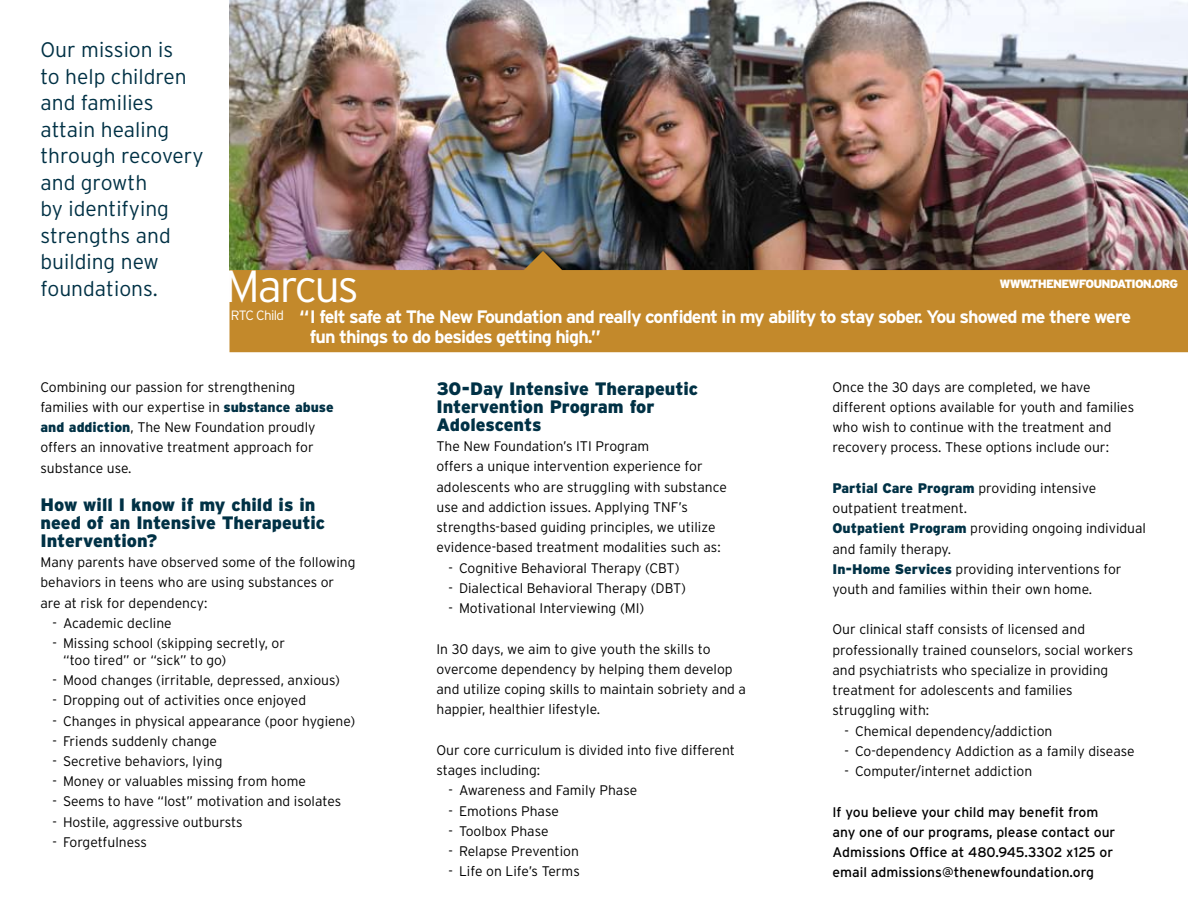
<style>
.page{position:relative;width:1188px;height:918px;background:#fff}
.page>*{position:absolute;margin:0;border:0;box-sizing:border-box;transform-origin:0 0}
.t1{font:300 45px "Interstate";letter-spacing:-.05em;color:#fff}
.t2{font:300 21px/26.5px "Interstate";color:#003145}
.t3{font:900 18px/18px "Interstate";color:#003145}
.t4{font:700 18px/19.5px "Interstate";letter-spacing:-.05em;color:#fff}
.t5{font:300 13.8px/20.2px "Interstate";color:#000}
.t6{font:13.8px/20.2px "Interstate";color:#000}
.t7{font:300 13.5px "Interstate";letter-spacing:-.05em;color:#fff}
.t8{font:900 12px "Interstate";letter-spacing:-.07em;color:#fff}
.s1{font-weight:900;color:#003145}
</style>
<div class="page">
<img style="left:230px;top:0;width:958px;height:251px">
<svg style="left:230px;top:251px;width:958px;height:101px;fill:#c3892b"></svg>
<h2 class="t2" style="left:40px;top:37px;width:165px">Our mission is<br>to help children and families attain healing through recovery and growth<br>by identifying strengths and building new foundations.</h2>
<h1 class="t1" style="left:225px;top:260px;width:136px">Marcus</h1>
<p class="t7" style="left:231px;top:308px;width:55px">RTC Child</p>
<p class="t8" style="left:999px;top:277px;width:88px">www.th en ewfoundation</p>
<p class="t8" style="left:1151px;top:277px;width:28px">.org</p>
<h3 class="t4" style="left:310px;top:307px;width:823px;text-indent:-10px">“ I felt safe at The New Foundation and really confident in my ability to stay sober. You showed me there were fun things to do besides getting high.”</h3>
<p class="t5" style="left:40px;top:377px;width:295px">Combining our passion for strengthening families with our expertise in <span class="s1">substance abuse and addiction</span>, The New Foundation proudly offers an innovative treatment approach for substance use.</p>
<h3 class="t3" style="left:40px;top:495px;width:286px">How will I know if my child is in need of an Intensive Therapeutic<br>Intervention?</h3>
<p class="t5" style="left:40px;top:552px;width:317px">Many parents have observed some of the following behaviors in teens who are using substances or are at risk for dependency:</p>
<p class="t5" style="left:53px;top:613px;width:121px">- Academic decline</p>
<p class="t5" style="left:63px;top:635px;width:224px;line-height:16.6px;text-indent:-11px">- Missing school (skipping secretly, or “too tired” or “sick” to go)</p>
<p class="t5" style="left:53px;top:670px;width:289px">- Mood changes (irritable, depressed, anxious)</p>
<p class="t5" style="left:53px;top:690px;width:255px">- Dropping out of activities once enjoyed</p>
<p class="t5" style="left:53px;top:710px;width:304px">- Changes in physical appearance (poor hygiene)</p>
<p class="t5" style="left:53px;top:731px;width:166px">- Friends suddenly change</p>
<p class="t5" style="left:53px;top:751px;width:171px">- Secretive behaviors, lying</p>
<p class="t5" style="left:53px;top:771px;width:255px">- Money or valuables missing from home</p>
<p class="t5" style="left:53px;top:791px;width:290px">- Seems to have “lost” motivation and isolates</p>
<p class="t5" style="left:53px;top:812px;width:192px">- Hostile, aggressive outbursts</p>
<p class="t5" style="left:53px;top:832px;width:96px">- Forgetfulness</p>
<h3 class="t3" style="left:436px;top:379px;width:263px">30-Day Intensive Therapeutic<br>Intervention Program for<br>Adolescents</h3>
<p class="t5" style="left:436px;top:436px;width:292px">The New Foundation’s ITI Program<br>offers a unique intervention experience for adolescents who are struggling with substance use and addiction issues. Applying TNF’s strengths-based guiding principles, we utilize evidence-based treatment modalities such as:</p>
<p class="t5" style="left:449px;top:558px;width:233px">- Cognitive Behavioral Therapy (CBT)</p>
<p class="t5" style="left:449px;top:578px;width:239px">- Dialectical Behavioral Therapy (DBT)</p>
<p class="t5" style="left:449px;top:598px;width:197px">- Motivational Interviewing (MI)</p>
<p class="t5" style="left:436px;top:638px;width:311px">In 30 days, we aim to give youth the skills to overcome dependency by helping them develop and utilize coping skills to maintain sobriety and a happier, healthier lifestyle.</p>
<p class="t5" style="left:436px;top:740px;width:300px">Our core curriculum is divided into five different stages including:</p>
<p class="t5" style="left:449px;top:780px;width:190px">- Awareness and Family Phase</p>
<p class="t5" style="left:449px;top:800px;width:112px">- Emotions Phase</p>
<p class="t5" style="left:449px;top:821px;width:102px">- Toolbox Phase</p>
<p class="t5" style="left:449px;top:841px;width:132px">- Relapse Prevention</p>
<p class="t5" style="left:449px;top:861px;width:133px">- Life on Life’s Terms</p>
<p class="t5" style="left:833px;top:376px;width:303px">Once the 30 days are completed, we have different options available for youth and families who wish to continue with the treatment and recovery process. These options include our:</p>
<p class="t5" style="left:833px;top:478px;width:315px"><span class="s1">Partial Care Program</span> providing intensive outpatient treatment.<br><span class="s1">Outpatient Program</span> providing ongoing individual and family therapy.<br><span class="s1">In-Home Services</span> providing interventions for youth and families within their own home.</p>
<p class="t5" style="left:833px;top:619px;width:302px">Our clinical staff consists of licensed and professionally trained counselors, social workers and psychiatrists who specialize in providing treatment for adolescents and families struggling with:</p>
<p class="t5" style="left:845px;top:721px;width:209px">- Chemical dependency/addiction</p>
<p class="t5" style="left:845px;top:741px;width:292px">- Co-dependency Addiction as a family disease</p>
<p class="t5" style="left:845px;top:761px;width:189px">- Computer/internet addiction</p>
<p class="t6" style="left:833px;top:802px;width:284px">If you believe your child may benefit from any one of our programs, please contact our Admissions Office at 480.945.3302 x125 or email admissions@thenewfoundation.org</p>
</div>
